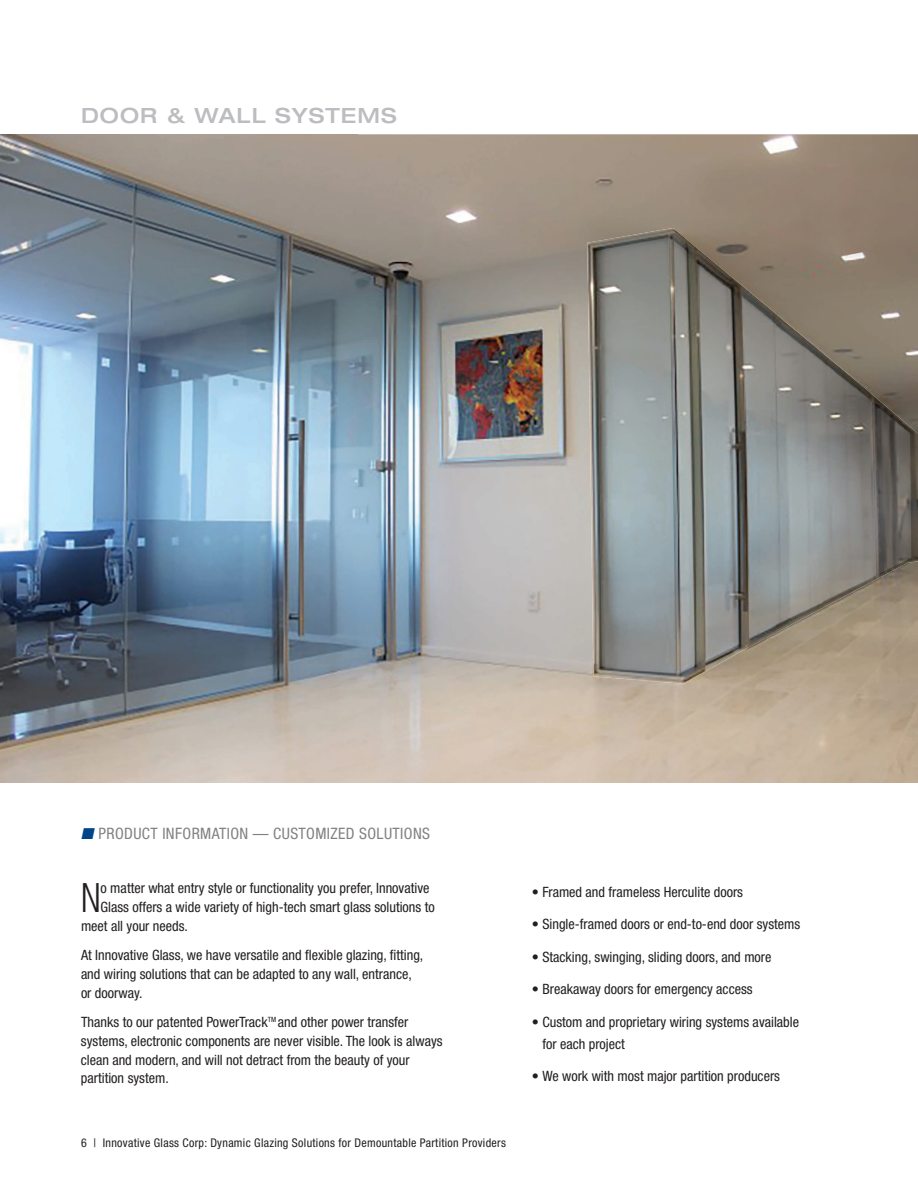
<style>
.page{position:relative;width:918px;height:1188px;background:#fff}
.page>*{position:absolute;margin:0;border:0;box-sizing:border-box;transform-origin:0 0}
.t1{font:300 condensed 40.5px "Helvetica Neue";color:#231f20;scale:.9 1}
.t2{font:500 expanded 21px "Helvetica Neue";letter-spacing:.05em;color:#bcbdc0}
.t3{font:condensed 15.75px "Helvetica Neue";letter-spacing:.025em;color:#808285}
.t4{font:condensed 14.25px/18.8px "Helvetica Neue";color:#231f20}
.t5{font:condensed 12px "Helvetica Neue";letter-spacing:.025em;color:#231f20}
.s1{color:#014588}
</style>
<div class="page">
<img style="left:0;top:134px;width:612px;height:649px">
<img style="left:612px;top:134px;width:306px;height:149px">
<div style="left:777px;top:283px;width:141px;height:50px;background:#8b7f6d"></div>
<img style="left:824px;top:333px;width:94px;height:50px">
<img style="left:871px;top:383px;width:47px;height:10px">
<img style="left:868px;top:583px;width:50px;height:200px">
<img style="left:766px;top:608px;width:102px;height:175px">
<img style="left:587px;top:228px;width:190px;height:456px">
<img style="left:776px;top:314px;width:48px;height:319px">
<img style="left:823px;top:353px;width:48px;height:255px">
<img style="left:870px;top:393px;width:48px;height:190px">
<h2 class="t2" style="left:81px;top:103px;width:317px">DOOR &amp; WALL SYSTEMS</h2>
<p class="t3" style="left:81px;top:825px;width:351px"><span class="s1">■</span> PRODUCT INFORMATION — CUSTOMIZED SOLUTIONS</p>
<h1 class="t1" style="left:81px;top:874px;width:23px">N</h1>
<p class="t4" style="left:100px;top:879px;width:331px">o matter what entry style or functionality you prefer, Innovative</p>
<p class="t4" style="left:100px;top:897px;width:336px">Glass offers a wide variety of high-tech smart glass solutions to</p>
<p class="t4" style="left:81px;top:916px;width:109px">meet all your needs.</p>
<p class="t4" style="left:81px;top:946px;width:344px">At Innovative Glass, we have versatile and flexible glazing, fitting, and wiring solutions that can be adapted to any wall, entrance, or doorway.</p>
<p class="t4" style="left:81px;top:1013px;width:363px">Thanks to our patented PowerTrack<sup>TM</sup> and other power transfer systems, electronic components are never visible. The look is always clean and modern, and will not detract from the beauty of your partition system.</p>
<p class="t5" style="left:81px;top:1136px;width:426px">6 | Innovative Glass Corp: Dynamic Glazing Solutions for Demountable Partition Providers</p>
<p class="t4" style="left:532px;top:882px;width:213px">• Framed and frameless Herculite doors</p>
<p class="t4" style="left:532px;top:915px;width:270px">• Single-framed doors or end-to-end door systems</p>
<p class="t4" style="left:532px;top:947px;width:241px">• Stacking, swinging, sliding doors, and more</p>
<p class="t4" style="left:532px;top:980px;width:222px">• Breakaway doors for emergency access</p>
<p class="t4" style="left:542px;top:1011px;width:258px;line-height:21.8px;text-indent:-11px">• Custom and proprietary wiring systems available for each project</p>
<p class="t4" style="left:532px;top:1067px;width:250px">• We work with most major partition producers</p>
</div>
